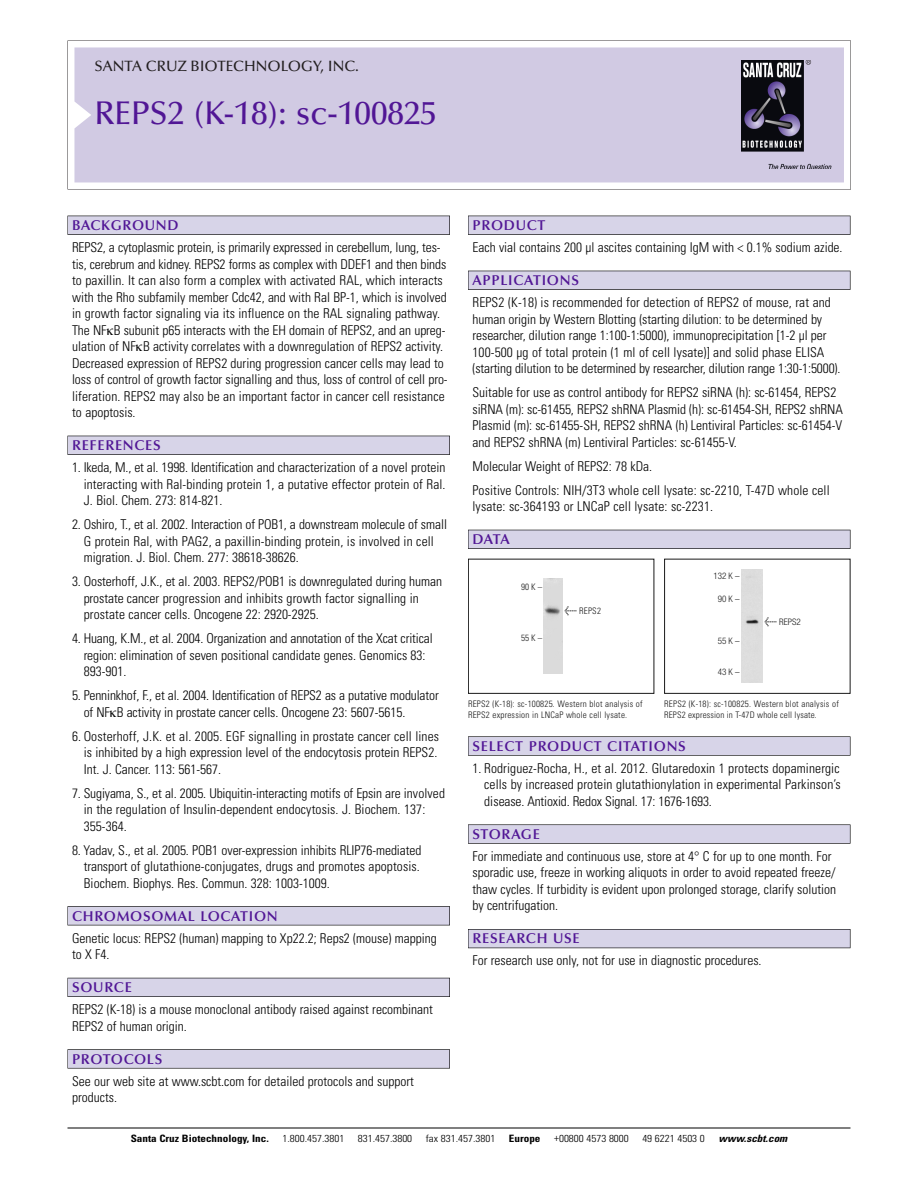
<style>
.page{position:relative;width:918px;height:1188px;background:#fff}
.page>*{position:absolute;margin:0;border:0;box-sizing:border-box;transform-origin:0 0}
.t1{font:500 33px "Optima";color:#511695}
.t2{font:500 15px "Optima";color:#231f20}
.t3{font:600 14.25px "Optima";letter-spacing:.05em;color:#511695}
.t4{font:300 condensed 13.5px/16.5px "Univers";color:#000}
.t5{font:300 condensed 10.2px "Univers";color:#000;scale:1.1 1}
.t6{font:700 condensed 10.2px "Univers";color:#000;scale:1.1 1}
.t7{font:italic 700 condensed 10.2px "Univers";color:#000;scale:1.1 1}
.t8{font:300 condensed 9px/10.5px "Univers";letter-spacing:.025em;color:#191919}
.t9{font:300 condensed 9px "Helvetica Neue";color:#191919}
.s1{font-family:"Meta Plus";font-weight:400;font-stretch:normal;font-size:10.5px}
</style>
<div class="page">
<svg style="left:74px;top:41px;width:777px;height:148px"></svg>
<div style="left:74px;top:47px;width:770px;height:135px;background:#d1cae3"></div>
<img style="left:741px;top:60px;width:90px;height:108px">
<div style="left:68px;top:216px;width:382px;height:19px;background:#535256"></div>
<div style="left:68px;top:216px;width:381px;height:18px;background:#d7d4e8"></div>
<div style="left:68px;top:436px;width:382px;height:19px;background:#525156"></div>
<div style="left:68px;top:436px;width:381px;height:18px;background:#d7d4e8"></div>
<div style="left:68px;top:906px;width:382px;height:19px;background:#545357"></div>
<div style="left:68px;top:907px;width:381px;height:18px;background:#d7d4e8"></div>
<div style="left:68px;top:978px;width:382px;height:19px;background:#535259"></div>
<div style="left:68px;top:978px;width:381px;height:18px;background:#d7d4e8"></div>
<svg style="left:68px;top:1049px;width:382px;height:20px"></svg>
<div style="left:68px;top:1050px;width:381px;height:18px;background:#d7d4e8"></div>
<div style="left:468px;top:216px;width:382px;height:19px;background:#535256"></div>
<div style="left:468px;top:216px;width:382px;height:18px;background:#d7d4e8"></div>
<div style="left:468px;top:271px;width:382px;height:19px;background:#525156"></div>
<div style="left:468px;top:271px;width:382px;height:18px;background:#d7d4e8"></div>
<div style="left:468px;top:530px;width:382px;height:19px;background:#515057"></div>
<div style="left:468px;top:530px;width:382px;height:18px;background:#d7d4e8"></div>
<div style="left:468px;top:736px;width:382px;height:20px;background:#666"></div>
<div style="left:468px;top:737px;width:382px;height:18px;background:#d7d4e8"></div>
<svg style="left:468px;top:824px;width:382px;height:20px"></svg>
<div style="left:468px;top:825px;width:382px;height:18px;background:#d7d4e8"></div>
<div style="left:468px;top:929px;width:382px;height:19px;background:#55545b"></div>
<div style="left:468px;top:930px;width:382px;height:18px;background:#d7d4e8"></div>
<hr style="left:68px;top:1128px;width:782px;height:1px;background:#000">
<div style="left:468px;top:559px;width:186px;height:135px;border:1px solid #191919"></div>
<img style="left:543px;top:579px;width:19px;height:95px">
<div style="left:664px;top:559px;width:186px;height:135px;border:1px solid #191919"></div>
<div style="left:742px;top:570px;width:20px;height:112px;background:#ddd"></div>
<p class="t2" style="left:94px;top:60px;width:266px">SANTA CRUZ BIOTECHNOLOGY, INC.</p>
<h1 class="t1" style="left:94px;top:99px;width:344px">REPS2 (K-18): sc-100825</h1>
<p class="t3" style="left:72px;top:219px;width:108px">BACKGROUND</p>
<p class="t4" style="left:72px;top:240px;width:377px">REPS2, a cytoplasmic protein, is primarily expressed in cerebellum, lung, tes&shy;tis, cerebrum and kidney. REPS2 forms as complex with DDEF1 and then binds to paxillin. It can also form a complex with activated RAL, which interacts with the Rho subfamily member Cdc42, and with Ral BP-1, which is involved in growth factor signaling via its influence on the RAL signaling pathway.<br>The NF B subunit p65 interacts with the EH domain of REPS2, and an upreg&shy;ulation of NF B activity correlates with a downregulation of REPS2 activity.<br>Decreased expression of REPS2 during progression cancer cells may lead to loss of control of growth factor signalling and thus, loss of control of cell pro&shy;liferation. REPS2 may also be an important factor in cancer cell resistance to apoptosis.</p>
<p class="t3" style="left:72px;top:439px;width:90px">REFERENCES</p>
<p class="t4" style="left:84px;top:460px;width:363px;text-align:justify;text-indent:-12px">1. Ikeda, M., et al. 1998. Identification and characterization of a novel protein interacting with Ral-binding protein 1, a putative effector protein of Ral.<br>J. Biol. Chem. 273: 814-821.</p>
<p class="t4" style="left:84px;top:517px;width:365px;text-indent:-12px">2. Oshiro, T., et al. 2002. Interaction of POB1, a downstream molecule of small<br>G protein Ral, with PAG2, a paxillin-binding protein, is involved in cell migration. J. Biol. Chem. 277: 38618-38626.</p>
<p class="t4" style="left:84px;top:574px;width:360px;text-indent:-12px">3. Oosterhoff, J.K., et al. 2003. REPS2/POB1 is downregulated during human prostate cancer progression and inhibits growth factor signalling in prostate cancer cells. Oncogene 22: 2920-2925.</p>
<p class="t4" style="left:84px;top:631px;width:351px;text-indent:-12px">4. Huang, K.M., et al. 2004. Organization and annotation of the Xcat critical region: elimination of seven positional candidate genes. Genomics 83:<br>893-901.</p>
<p class="t4" style="left:84px;top:688px;width:357px;text-indent:-12px">5. Penninkhof, F., et al. 2004. Identification of REPS2 as a putative modulator of NF B activity in prostate cancer cells. Oncogene 23: 5607-5615.</p>
<p class="t4" style="left:84px;top:729px;width:357px;text-indent:-12px">6. Oosterhoff, J.K. et al. 2005. EGF signalling in prostate cancer cell lines is inhibited by a high expression level of the endocytosis protein REPS2.<br>Int. J. Cancer. 113: 561-567.</p>
<p class="t4" style="left:84px;top:786px;width:363px;text-indent:-12px">7. Sugiyama, S., et al. 2005. Ubiquitin-interacting motifs of Epsin are involved in the regulation of Insulin-dependent endocytosis. J. Biochem. 137:<br>355-364.</p>
<p class="t4" style="left:84px;top:843px;width:339px;text-indent:-12px">8. Yadav, S., et al. 2005. POB1 over-expression inhibits RLIP76-mediated transport of glutathione-conjugates, drugs and promotes apoptosis.<br>Biochem. Biophys. Res. Commun. 328: 1003-1009.</p>
<p class="t3" style="left:72px;top:910px;width:207px">CHROMOSOMAL LOCATION</p>
<p class="t4" style="left:72px;top:931px;width:366px">Genetic locus: REPS2 (human) mapping to Xp22.2; Reps2 (mouse) mapping to X F4.</p>
<p class="t3" style="left:72px;top:981px;width:61px">SOURCE</p>
<p class="t4" style="left:72px;top:1003px;width:362px">REPS2 (K-18) is a mouse monoclonal antibody raised against recombinant<br>REPS2 of human origin.</p>
<p class="t3" style="left:72px;top:1053px;width:92px">PROTOCOLS</p>
<p class="t4" style="left:72px;top:1074px;width:343px">See our web site at www.scbt.com for detailed protocols and support products.</p>
<p class="t3" style="left:473px;top:219px;width:74px">PRODUCT</p>
<p class="t4" style="left:473px;top:240px;width:372px">Each vial contains 200 µl ascites containing IgM with &lt; 0.1% sodium azide.</p>
<p class="t3" style="left:473px;top:274px;width:108px">APPLICATIONS</p>
<p class="t4" style="left:473px;top:295px;width:369px">REPS2 (K-18) is recommended for detection of REPS2 of mouse, rat and human origin by Western Blotting (starting dilution: to be determined by researcher, dilution range 1:100-1:5000), immunoprecipitation [1-2 µl per 100-500 µg of total protein (1 ml of cell lysate)] and solid phase ELISA (starting dilution to be determined by researcher, dilution range 1:30-1:5000).</p>
<p class="t4" style="left:473px;top:385px;width:372px">Suitable for use as control antibody for REPS2 siRNA (h): sc-61454, REPS2 siRNA (m): sc-61455, REPS2 shRNA Plasmid (h): sc-61454-SH, REPS2 shRNA Plasmid (m): sc-61455-SH, REPS2 shRNA (h) Lentiviral Particles: sc-61454-V and REPS2 shRNA (m) Lentiviral Particles: sc-61455-V.</p>
<p class="t4" style="left:473px;top:455px;width:359px;line-height:24px">Molecular Weight of REPS2: 78 kDa.<br>Positive Controls: NIH/3T3 whole cell lysate: sc-2210, T-47D whole cell</p>
<p class="t4" style="left:473px;top:499px;width:242px">lysate: sc-364193 or LNCaP cell lysate: sc-2231.</p>
<p class="t3" style="left:473px;top:533px;width:39px">DATA</p>
<p class="t8" style="left:521px;top:583px;width:22px">90K–</p>
<p class="t8" style="left:521px;top:634px;width:22px">55K–</p>
<p class="t8" style="left:564px;top:606px;width:38px"><span class="s1">&lt;</span> REPS2</p>
<p class="t8" style="left:468px;top:700px;width:176px">REPS2 (K-18): sc-100825. Western blot analysis of<br>REPS2 expression in LNCaP whole cell lysate.</p>
<p class="t9" style="left:714px;top:573px;width:28px">132 K –</p>
<p class="t9" style="left:718px;top:595px;width:23px">90K–</p>
<p class="t9" style="left:718px;top:637px;width:23px">55K–</p>
<p class="t9" style="left:718px;top:669px;width:23px">43K–</p>
<p class="t9" style="left:765px;top:619px;width:38px"><span class="s1">&lt;</span> REPS2</p>
<p class="t8" style="left:664px;top:700px;width:176px">REPS2 (K-18): sc-100825. Western blot analysis of<br>REPS2 expression in T-47D whole cell lysate.</p>
<p class="t3" style="left:473px;top:740px;width:215px">SELECT PRODUCT CITATIONS</p>
<p class="t4" style="left:484px;top:761px;width:358px;text-align:justify;text-indent:-12px">1. Rodriguez-Rocha, H., et al. 2012. Glutaredoxin 1 protects dopaminergic cells by increased protein glutathionylation in experimental Parkinson’s disease. Antioxid. Redox Signal. 17: 1676-1693.</p>
<p class="t3" style="left:473px;top:828px;width:69px">STORAGE</p>
<p class="t4" style="left:473px;top:849px;width:365px">For immediate and continuous use, store at 4° C for up to one month. For sporadic use, freeze in working aliquots in order to avoid repeated freeze/ thaw cycles. If turbidity is evident upon prolonged storage, clarify solution by centrifugation.</p>
<p class="t3" style="left:473px;top:933px;width:109px">RESEARCH USE</p>
<p class="t4" style="left:473px;top:954px;width:291px">For research use only, not for use in diagnostic procedures.</p>
<p class="t6" style="left:131px;top:1135px;width:127px">Santa Cruz Biotechnology, Inc.</p>
<p class="t5" style="left:282px;top:1135px;width:58px">1.800.457.3801</p>
<p class="t5" style="left:358px;top:1135px;width:51px">831.457.3800</p>
<p class="t5" style="left:426px;top:1135px;width:65px">fax 831.457.3801</p>
<p class="t6" style="left:509px;top:1135px;width:30px">Europe</p>
<p class="t5" style="left:554px;top:1135px;width:69px">+00800 4573 8000</p>
<p class="t5" style="left:642px;top:1135px;width:58px">49 6221 4503 0</p>
<p class="t7" style="left:719px;top:1135px;width:66px">www.scbt.com</p>
</div>
